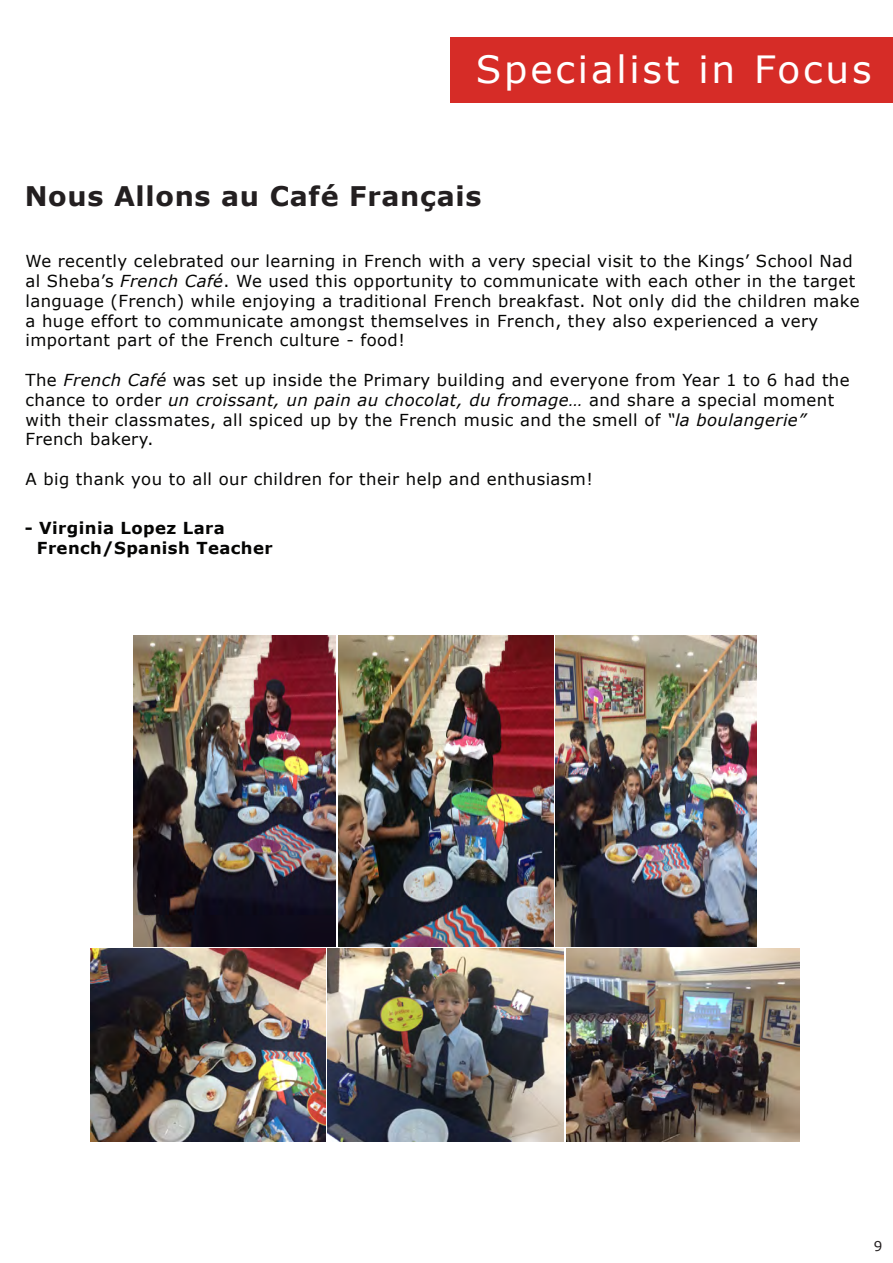
<style>
.page{position:relative;width:893px;height:1263px;background:#fff}
.page>*{position:absolute;margin:0;border:0;box-sizing:border-box;transform-origin:0 0}
.t1{font:37.5px "Verdana";letter-spacing:.075em;color:#fff}
.t2{font:700 27px "Verdana";letter-spacing:.025em;color:#231f20}
.t3{font:16.5px/19.8px "Verdana";letter-spacing:.025em;color:#050504}
.t4{font:700 16.5px/19.8px "Verdana";letter-spacing:.025em;color:#050504}
.t5{font:13.5px "Verdana";color:#231f20}
.s1{font-style:italic}
</style>
<div class="page">
<div style="left:451px;top:37px;width:442px;height:66px;background:#d62c27"></div>
<img style="left:566px;top:948px;width:233px;height:194px">
<img style="left:328px;top:948px;width:235px;height:194px">
<img style="left:90px;top:948px;width:235px;height:194px">
<img style="left:133px;top:636px;width:203px;height:310px">
<img style="left:338px;top:636px;width:215px;height:310px">
<img style="left:555px;top:636px;width:201px;height:310px">
<h1 class="t1" style="left:476px;top:43px;width:397px">Specialist in Focus</h1>
<h2 class="t2" style="left:25px;top:177px;width:458px">Nous Allons au Café Français</h2>
<p class="t3" style="left:25px;top:251px;width:836px">We recently celebrated our learning in French with a very special visit to the Kings’ School Nad al Sheba’s <span class="s1">French Café</span>. We used this opportunity to communicate with each other in the target language (French) while enjoying a traditional French breakfast. Not only did the children make a huge effort to communicate amongst themselves in French, they also experienced a very important part of the French culture - food!</p>
<p class="t3" style="left:25px;top:370px;width:826px">The <span class="s1">French Café</span> was set up inside the Primary building and everyone from Year 1 to 6 had the chance to order <span class="s1">un croissant, un pain au chocolat, du fromage…</span> and share a special moment with their classmates, all spiced up by the French music and the smell of <span class="s1">“la boulangerie” </span>French bakery.</p>
<p class="t3" style="left:25px;top:469px;width:569px">A big thank you to all our children for their help and enthusiasm!</p>
<p class="t4" style="left:37px;top:518px;width:237px;text-indent:-12px">- Virginia Lopez Lara<br>French/Spanish Teacher</p>
<p class="t5" style="left:874px;top:1237px;width:10px">9</p>
</div>
